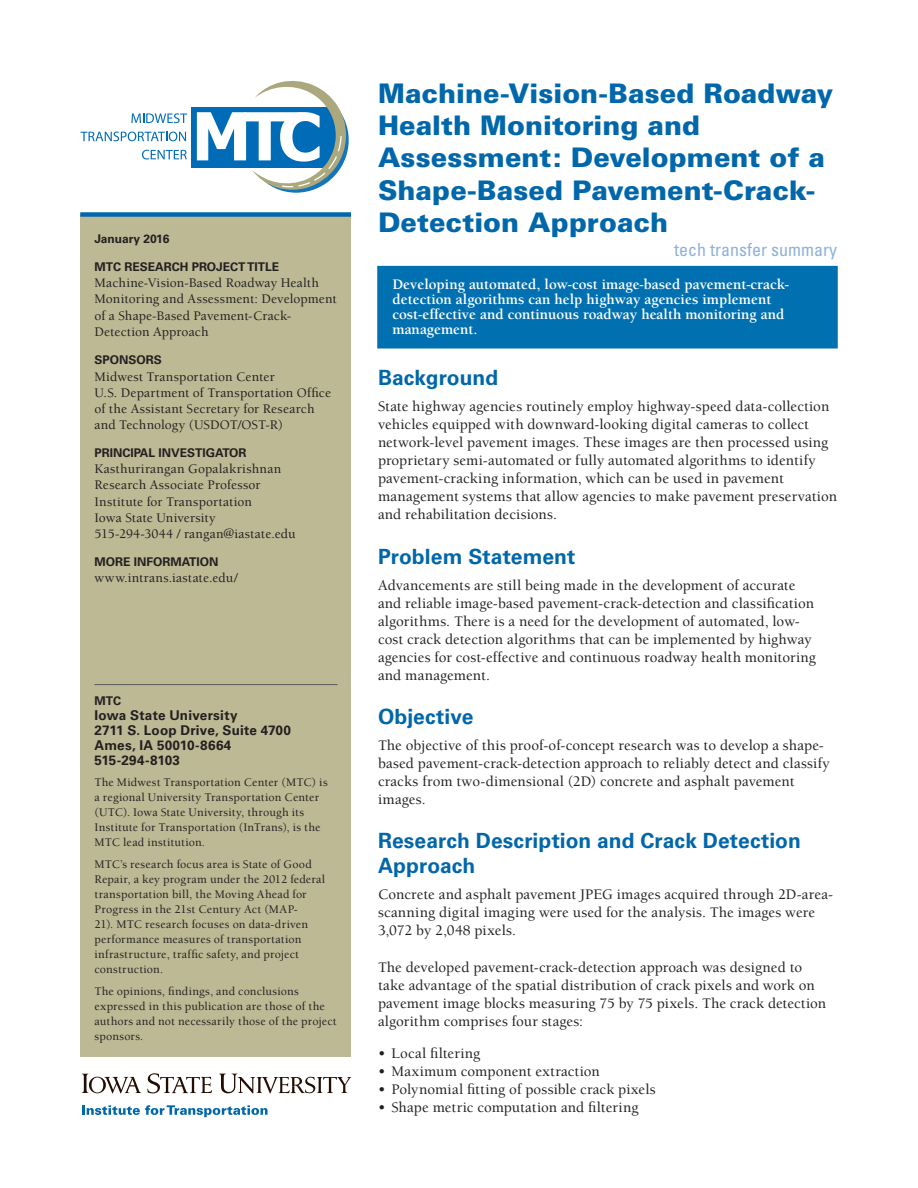
<style>
.page{position:relative;width:918px;height:1188px;background:#fff}
.page>*{position:absolute;margin:0;border:0;box-sizing:border-box;transform-origin:0 0}
.Headline{font:900 27px/32.4px "Univers";color:#0067aa}
.Heading_2{font:700 21px/25.2px "Univers";letter-spacing:.005em;color:#0067aa}
.t1{font:condensed 18px "Univers";color:#8fb0d8}
.body{font:500 15px/18px "Berkeley Std";letter-spacing:.005em;color:#231f20}
.t2{font:700 15px/15px "Berkeley";color:#fff}
.info{font:500 13.5px/16.2px "Berkeley Std";letter-spacing:.015em;color:#231f20}
.address{font:700 13.5px "Univers";letter-spacing:.015em;color:#231f20}
.address-2{font:700 13.5px "Univers";letter-spacing:-.01em;color:#231f20}
.info-2{font:500 12px/15px "Berkeley Std";letter-spacing:.015em;color:#231f20}
.label{font:700 12px "Univers";color:#231f20}
.date{font:700 12px "Univers";color:#231f20}
</style>
<div class="page">
<div style="left:80px;top:214px;width:271px;height:843px;background:#bdb995"></div>
<div style="left:191px;top:107px;width:146px;height:60px;background:linear-gradient(to bottom,#006cb7,#006cb7)"></div>
<svg style="left:131px;top:113px;width:56px;height:10px"></svg>
<svg style="left:80px;top:132px;width:106px;height:9px"></svg>
<svg style="left:142px;top:150px;width:45px;height:10px"></svg>
<svg style="left:197px;top:81px;width:152px;height:112px"></svg>
<svg style="left:82px;top:1074px;width:59px;height:19px"></svg>
<svg style="left:147px;top:1073px;width:65px;height:21px"></svg>
<svg style="left:219px;top:1074px;width:132px;height:20px"></svg>
<svg style="left:82px;top:1105px;width:186px;height:12px"></svg>
<div style="left:377px;top:266px;width:461px;height:83px;background:#0070b1;border:2px solid #0070b1"></div>
<hr style="left:94px;top:684px;width:244px;height:1px;background:#57585a">
<svg style="left:80px;top:212px;width:271px;height:5px"></svg>
<p class="date" style="left:94px;top:232px;width:77px">January 2016</p>
<p class="label" style="left:94px;top:260px;width:186px">MTC RESEARCH PROJECT TITLE</p>
<p class="info" style="left:94px;top:275px;width:244px">Machine-Vision-Based Roadway Health Monitoring and Assessment: Development of a Shape-Based Pavement-Crack-Detection Approach</p>
<p class="label" style="left:94px;top:353px;width:69px">SPONSORS</p>
<p class="info" style="left:94px;top:368px;width:182px">Midwest Transportation Center</p>
<p class="info" style="left:94px;top:385px;width:238px">U.S. Department of Transportation Office of the Assistant Secretary for Research and Technology (USDOT/OST-R)</p>
<p class="label" style="left:94px;top:446px;width:154px">PRINCIPAL INVESTIGATOR</p>
<p class="info" style="left:94px;top:461px;width:188px">Kasthurirangan Gopalakrishnan</p>
<p class="info" style="left:94px;top:477px;width:168px">Research Associate Professor</p>
<p class="info" style="left:94px;top:494px;width:159px">Institute for Transportation</p>
<p class="info" style="left:94px;top:510px;width:123px">Iowa State University</p>
<p class="info" style="left:94px;top:526px;width:203px">515-294-3044 / rangan@iastate.edu</p>
<p class="label" style="left:94px;top:555px;width:126px">MORE INFORMATION</p>
<p class="info" style="left:94px;top:570px;width:145px">www.intrans.iastate.edu/</p>
<p class="label" style="left:94px;top:693px;width:28px">MTC</p>
<p class="address" style="left:94px;top:707px;width:145px">Iowa State University</p>
<p class="address" style="left:94px;top:722px;width:198px">2711 S. Loop Drive, Suite 4700</p>
<p class="address" style="left:94px;top:737px;width:138px">Ames, IA 50010-8664</p>
<p class="address-2" style="left:94px;top:752px;width:87px">515-294-8103</p>
<p class="info-2" style="left:94px;top:775px;width:235px">The Midwest Transportation Center (MTC) is a regional University Transportation Center (UTC). Iowa State University, through its Institute for Transportation (InTrans), is the MTC lead institution.</p>
<p class="info-2" style="left:94px;top:857px;width:232px">MTC’s research focus area is State of Good Repair, a key program under the 2012 federal transportation bill, the Moving Ahead for Progress in the 21st Century Act (MAP-<br>21). MTC research focuses on data-driven performance measures of transportation infrastructure, traffic safety, and project construction.</p>
<p class="info-2" style="left:94px;top:984px;width:244px">The opinions, findings, and conclusions expressed in this publication are those of the authors and not necessarily those of the project sponsors.</p>
<p class="Headline" style="left:378px;top:76px;width:457px">Machine-Vision-Based Roadway<br>Health Monitoring and<br>Assessment: Development of a<br>Shape-Based Pavement-Crack-<br>Detection Approach</p>
<p class="t1" style="left:674px;top:238px;width:164px">tech transfer summary</p>
<p class="t2" style="left:392px;top:277px;width:398px">Developing automated, low-cost image-based pavement-crack&shy;detection algorithms can help highway agencies implement cost-effective and continuous roadway health monitoring and management.</p>
<p class="Heading_2" style="left:378px;top:366px;width:122px">Background</p>
<p class="body" style="left:378px;top:398px;width:461px">State highway agencies routinely employ highway-speed data-collection vehicles equipped with downward-looking digital cameras to collect network-level pavement images. These images are then processed using proprietary semi-automated or fully automated algorithms to identify pavement-cracking information, which can be used in pavement management systems that allow agencies to make pavement preservation and rehabilitation decisions.</p>
<p class="Heading_2" style="left:378px;top:544px;width:199px">Problem Statement</p>
<p class="body" style="left:378px;top:576px;width:440px">Advancements are still being made in the development of accurate and reliable image-based pavement-crack-detection and classification algorithms. There is a need for the development of automated, low&shy;cost crack detection algorithms that can be implemented by highway agencies for cost-effective and continuous roadway health monitoring and management.</p>
<p class="Heading_2" style="left:378px;top:704px;width:97px">Objective</p>
<p class="body" style="left:378px;top:736px;width:453px">The objective of this proof-of-concept research was to develop a shape&shy;based pavement-crack-detection approach to reliably detect and classify cracks from two-dimensional (2D) concrete and asphalt pavement images.</p>
<p class="Heading_2" style="left:378px;top:828px;width:424px">Research Description and Crack Detection<br>Approach</p>
<p class="body" style="left:378px;top:886px;width:457px">Concrete and asphalt pavement JPEG images acquired through 2D-area&shy;scanning digital imaging were used for the analysis. The images were<br>3,072 by 2,048 pixels.</p>
<p class="body" style="left:378px;top:959px;width:450px">The developed pavement-crack-detection approach was designed to take advantage of the spatial distribution of crack pixels and work on pavement image blocks measuring 75 by 75 pixels. The crack detection algorithm comprises four stages:</p>
<p class="body" style="left:378px;top:1044px;width:104px">• Local filtering</p>
<p class="body" style="left:378px;top:1062px;width:223px">• Maximum component extraction</p>
<p class="body" style="left:378px;top:1080px;width:279px">• Polynomial fitting of possible crack pixels</p>
<p class="body" style="left:378px;top:1098px;width:262px">• Shape metric computation and filtering</p>
</div>
